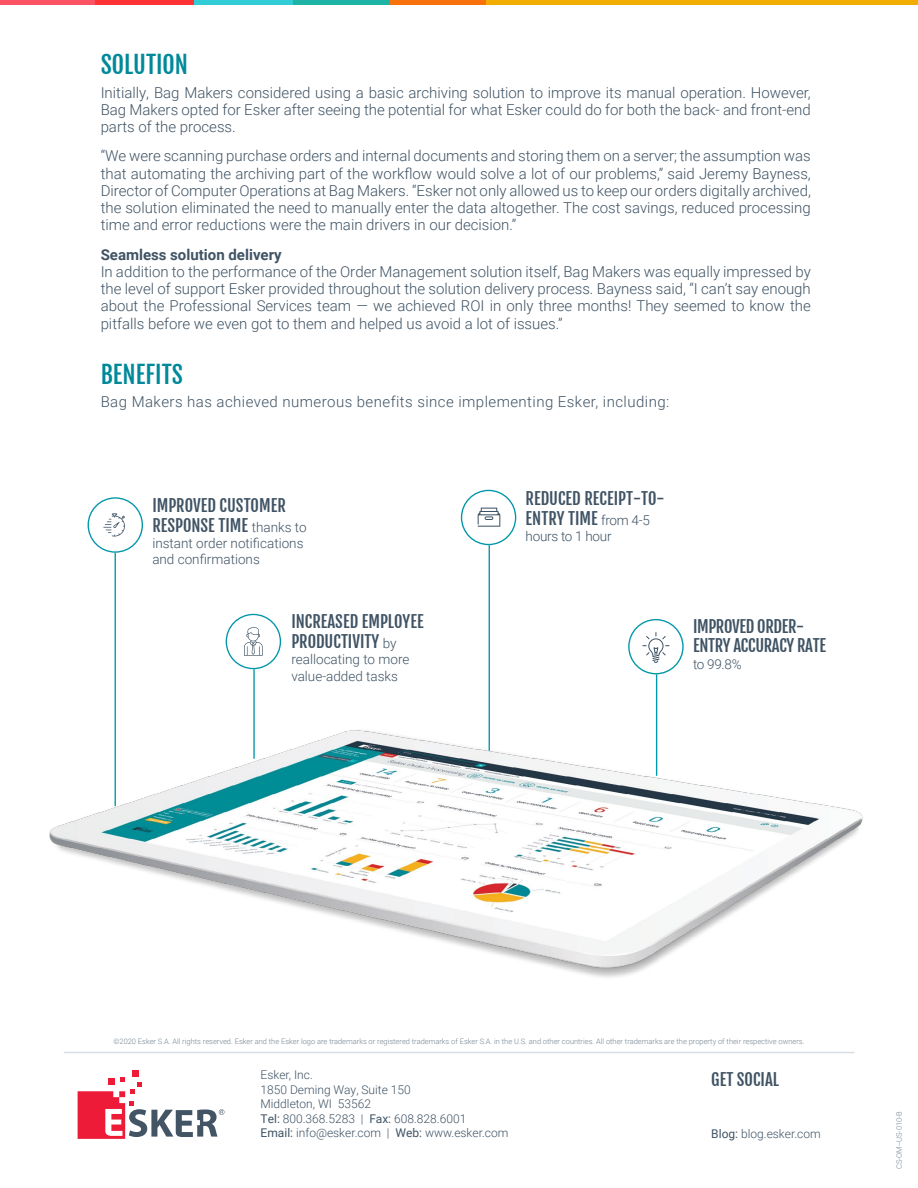
<style>
.page{position:relative;width:918px;height:1188px;background:#fff}
.page>*{position:absolute;margin:0;border:0;box-sizing:border-box;transform-origin:0 0}
.t1{font:24px "Fjalla One";color:#00899a}
.t2{font:16.5px/19.8px "Fjalla One";color:#3f5364}
.t3{font:16.5px/19.8px "Fjalla One";letter-spacing:-.02em;color:#3f5364}
.t4{font:300 15px/17.2px "Roboto";color:#3f5364;text-align:justify}
.t5{font:300 15px "Roboto";letter-spacing:.03em;color:#3f5364}
.t6{font:700 15px "Roboto";color:#3f5364}
.t7{font:300 13.5px/16.2px "Roboto";color:#3f5364}
.t8{font:300 13.5px "Roboto";letter-spacing:-.02em;color:#3f5364}
.t9{font:300 12px/14.4px "Roboto";color:#3f5364}
.t10{font:300 7.5px "Roboto";color:#738592}
.s1{font-family:"Roboto";font-weight:300;font-size:13.5px}
.s2{font-weight:400}
</style>
<div class="page">
<div style="left:133px;top:1070px;width:6px;height:7px;background:#ed1b37"></div>
<svg style="left:78px;top:1077px;width:146px;height:62px"></svg>
<hr style="left:64px;top:1052px;width:790px;height:1px;background:#d6dee1">
<div style="left:0;top:0;width:96px;height:5px;background:#fb5363"></div>
<div style="left:193px;top:0;width:100px;height:5px;background:#30cdd7"></div>
<div style="left:293px;top:0;width:97px;height:5px;background:#1db3a5"></div>
<div style="left:390px;top:0;width:97px;height:5px;background:#f8710c"></div>
<div style="left:487px;top:0;width:431px;height:5px;background:#f2ae00"></div>
<div style="left:95px;top:0;width:98px;height:5px;background:#f33"></div>
<svg style="left:478px;top:508px;width:22px;height:19px"></svg>
<div style="left:461px;top:490px;width:55px;height:55px;border:1px solid #0097aa;border-radius:50%"></div>
<svg style="left:103px;top:513px;width:22px;height:24px"></svg>
<div style="left:88px;top:497px;width:55px;height:56px;border:1px solid #0097aa;border-radius:50%"></div>
<div style="left:628px;top:619px;width:56px;height:55px;border:1px solid #0097aa;border-radius:50%"></div>
<svg style="left:642px;top:632px;width:27px;height:31px"></svg>
<div style="left:226px;top:614px;width:55px;height:55px;border:1px solid #0097aa;border-radius:50%"></div>
<svg style="left:244px;top:627px;width:19px;height:29px"></svg>
<img style="left:49px;top:705px;width:814px;height:273px">
<hr style="left:115px;top:553px;width:1px;height:253px;background:#0097aa">
<hr style="left:489px;top:545px;width:1px;height:206px;background:#0097aa">
<hr style="left:656px;top:674px;width:1px;height:102px;background:#0097aa">
<hr style="left:253px;top:669px;width:2px;height:90px;background:#0097aa">
<h1 class="t1" style="left:101px;top:50px;width:89px">SOLUTION</h1>
<p class="t4" style="left:101px;top:83px;width:712px">Initially, Bag Makers considered using a basic archiving solution to improve its manual operation. However, Bag Makers opted for Esker after seeing the potential for what Esker could do for both the back- and front-end parts of the process.</p>
<p class="t4" style="left:101px;top:147px;width:712px">“We were scanning purchase orders and internal documents and storing them on a server; the assumption was that automating the archiving part of the workflow would solve a lot of our problems,” said Jeremy Bayness, Director of Computer Operations at Bag Makers. “Esker not only allowed us to keep our orders digitally archived, the solution eliminated the need to manually enter the data altogether. The cost savings, reduced processing time and error reductions were the main drivers in our decision.”</p>
<p class="t6" style="left:101px;top:244px;width:183px">Seamless solution delivery</p>
<p class="t4" style="left:101px;top:262px;width:712px">In addition to the performance of the Order Management solution itself, Bag Makers was equally impressed by the level of support Esker provided throughout the solution delivery process. Bayness said, “I can’t say enough about the Professional Services team — we achieved ROI in only three months! They seemed to know the pitfalls before we even got to them and helped us avoid a lot of issues.”</p>
<h1 class="t1" style="left:101px;top:360px;width:84px">BENEFITS</h1>
<p class="t5" style="left:101px;top:392px;width:570px">Bag Makers has achieved numerous benefits since implementing Esker, including:</p>
<p class="t2" style="left:152px;top:495px;width:156px">IMPROVED CUSTOMER<br>RESPONSE TIME <span class="s1">thanks to</span></p>
<p class="t7" style="left:152px;top:534px;width:153px">instant order notifications and confirmations</p>
<p class="t2" style="left:291px;top:612px;width:134px">INCREASED EMPLOYEE<br>PRODUCTIVITY <span class="s1">by</span></p>
<p class="t7" style="left:291px;top:651px;width:120px">reallocating to more value-added tasks</p>
<p class="t2" style="left:526px;top:489px;width:140px">REDUCED RECEIPT-TO-<br>ENTRY TIME <span class="s1">from 4-5</span></p>
<p class="t8" style="left:526px;top:527px;width:87px">hours to 1 hour</p>
<p class="t3" style="left:693px;top:616px;width:135px">IMPROVED ORDER-<br>ENTRY ACCURACY RATE</p>
<p class="t7" style="left:693px;top:655px;width:50px">to 99.8%</p>
<p class="t10" style="left:114px;top:1036px;width:692px">©2020 Esker S.A. All rights reserved. Esker and the Esker logo are trademarks or registered trademarks of Esker S.A. in the U.S. and other countries. All other trademarks are the property of their respective owners.</p>
<p class="t9" style="left:261px;top:1068px;width:249px">Esker, Inc.<br>1850 Deming Way, Suite 150<br>Middleton, WI 53562<br><span class="s2">Tel:</span> 800.368.5283 | <span class="s2">Fax:</span> 608.828.6001<br><span class="s2">Email:</span> info@esker.com | <span class="s2">Web:</span> www.esker.com</p>
<p class="t2" style="left:711px;top:1070px;width:69px">GET SOCIAL</p>
<p class="t9" style="left:711px;top:1127px;width:111px"><span class="s2">Blog:</span> blog.esker.com</p>
<p class="t10" style="left:894px;top:1169px;width:60px;rotate:-90deg">CS-OM--US-010-B</p>
</div>
